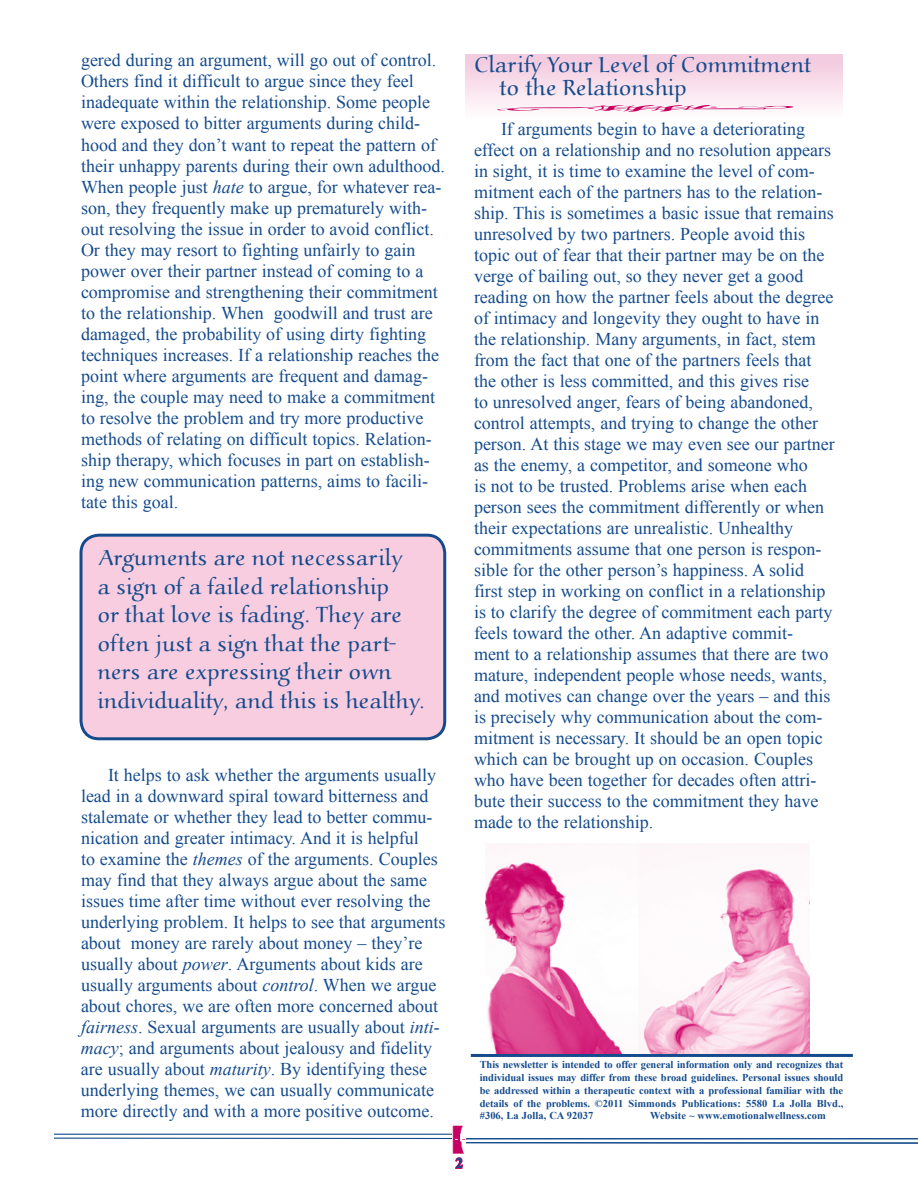
<style>
.page{position:relative;width:918px;height:1188px;background:#fff}
.page>*{position:absolute;margin:0;border:0;box-sizing:border-box;transform-origin:0 0}
.t1{font:300 22.5px/28.5px "Aucoin";color:#154b8c}
.t2{font:18px/21px "Times New Roman";color:#154b8c}
.t3{font:700 15px "Times New Roman";color:#154b8c}
.t4{font:700 10.5px/12.8px "Times New Roman";letter-spacing:.005em;color:#154b8c;text-align:justify}
.s1{font-style:italic}
</style>
<div class="page">
<hr style="left:471px;top:1054px;width:382px;height:3px;background:#154b8c">
<div style="left:465px;top:54px;width:378px;height:64px;background:linear-gradient(to bottom,#f2c6dc,#fffbfd)"></div>
<svg style="left:455px;top:1157px;width:9px;height:12px"></svg>
<hr style="left:54px;top:1134px;width:405px;height:1px;background:#154b8c">
<hr style="left:54px;top:1138px;width:405px;height:1px;background:#154b8c">
<hr style="left:459px;top:1138px;width:459px;height:1px;background:#154b8c">
<svg style="left:466px;top:1142px;width:452px;height:2px"></svg>
<img style="left:452px;top:1126px;width:14px;height:27px">
<div style="left:81px;top:535px;width:364px;height:204px;background:#f9cde0;border-radius:18px"></div>
<div style="left:80px;top:534px;width:366px;height:206px;border:3px solid #154b8c;border-radius:18px"></div>
<img style="left:485px;top:843px;width:324px;height:211px">
<div style="left:497px;top:105px;width:297px;height:7px;background:#fef5f9"></div>
<p class="t2" style="left:81px;top:50px;width:366px">gered during an argument, will go out of control.<br>Others find it difficult to argue since they feel inadequate within the relationship. Some people were exposed to bitter arguments during child&shy;hood and they don’t want to repeat the pattern of their unhappy parents during their own adulthood.<br>When people just <span class="s1">hate</span> to argue, for whatever rea&shy;son, they frequently make up prematurely with&shy;out resolving the issue in order to avoid conflict.<br>Or they may resort to fighting unfairly to gain power over their partner instead of coming to a compromise and strengthening their commitment to the relationship. When goodwill and trust are damaged, the probability of using dirty fighting techniques increases. If a relationship reaches the point where arguments are frequent and damag&shy;ing, the couple may need to make a commitment to resolve the problem and try more productive methods of relating on difficult topics. Relation&shy;ship therapy, which focuses in part on establish&shy;ing new communication patterns, aims to facili&shy;tate this goal.</p>
<p class="t1" style="left:98px;top:544px;width:329px">Arguments are not necessarily<br>a sign of a failed relationship<br>or that love is fading. They are often just a sign that the part&shy;ners are expressing their own individuality, and this is healthy.</p>
<p class="t2" style="left:81px;top:764px;width:366px;text-indent:27px">It helps to ask whether the arguments usually lead in a downward spiral toward bitterness and stalemate or whether they lead to better commu&shy;nication and greater intimacy. And it is helpful<br>to examine the <span class="s1">themes</span> of the arguments. Couples may find that they always argue about the same issues time after time without ever resolving the underlying problem. It helps to see that arguments about money are rarely about money – they’re usually about <span class="s1">power</span>. Arguments about kids are usually arguments about <span class="s1">control</span>. When we argue about chores, we are often more concerned about <span class="s1">fairness</span>. Sexual arguments are usually about <span class="s1">inti&shy;macy</span>; and arguments about jealousy and fidelity are usually about <span class="s1">maturity</span>. By identifying these underlying themes, we can usually communicate more directly and with a more positive outcome.</p>
<p class="t1" style="left:499px;top:54px;width:313px;line-height:22.5px;text-indent:-25px">Clarify Your Level of Commitment to the Relationship</p>
<p class="t2" style="left:474px;top:118px;width:362px;text-indent:27px">If arguments begin to have a deteriorating effect on a relationship and no resolution appears in sight, it is time to examine the level of com&shy;mitment each of the partners has to the relation&shy;ship. This is sometimes a basic issue that remains unresolved by two partners. People avoid this topic out of fear that their partner may be on the verge of bailing out, so they never get a good reading on how the partner feels about the degree of intimacy and longevity they ought to have in the relationship. Many arguments, in fact, stem from the fact that one of the partners feels that the other is less committed, and this gives rise<br>to unresolved anger, fears of being abandoned, control attempts, and trying to change the other person. At this stage we may even see our partner as the enemy, a competitor, and someone who<br>is not to be trusted. Problems arise when each person sees the commitment differently or when their expectations are unrealistic. Unhealthy commitments assume that one person is respon&shy;sible for the other person’s happiness. A solid first step in working on conflict in a relationship is to clarify the degree of commitment each party feels toward the other. An adaptive commit-<br>ment to a relationship assumes that there are two mature, independent people whose needs, wants, and motives can change over the years – and this is precisely why communication about the com&shy;mitment is necessary. It should be an open topic which can be brought up on occasion. Couples who have been together for decades often attri&shy;bute their success to the commitment they have made to the relationship.</p>
<p class="t4" style="left:480px;top:1058px;width:365px">This newsletter is intended to offer general information only and recognizes that individual issues may differ from these broad guidelines. Personal issues should be addressed within a therapeutic context with a professional familiar with the details of the problems. ©2011 Simmonds Publications: 5580 La Jolla Blvd., #306, La Jolla, CA 92037</p>
<p class="t4" style="left:650px;top:1109px;width:177px">Website ~ www.emotionalwellness.com</p>
<p class="t3" style="left:455px;top:1153px;width:9px">2</p>
</div>
